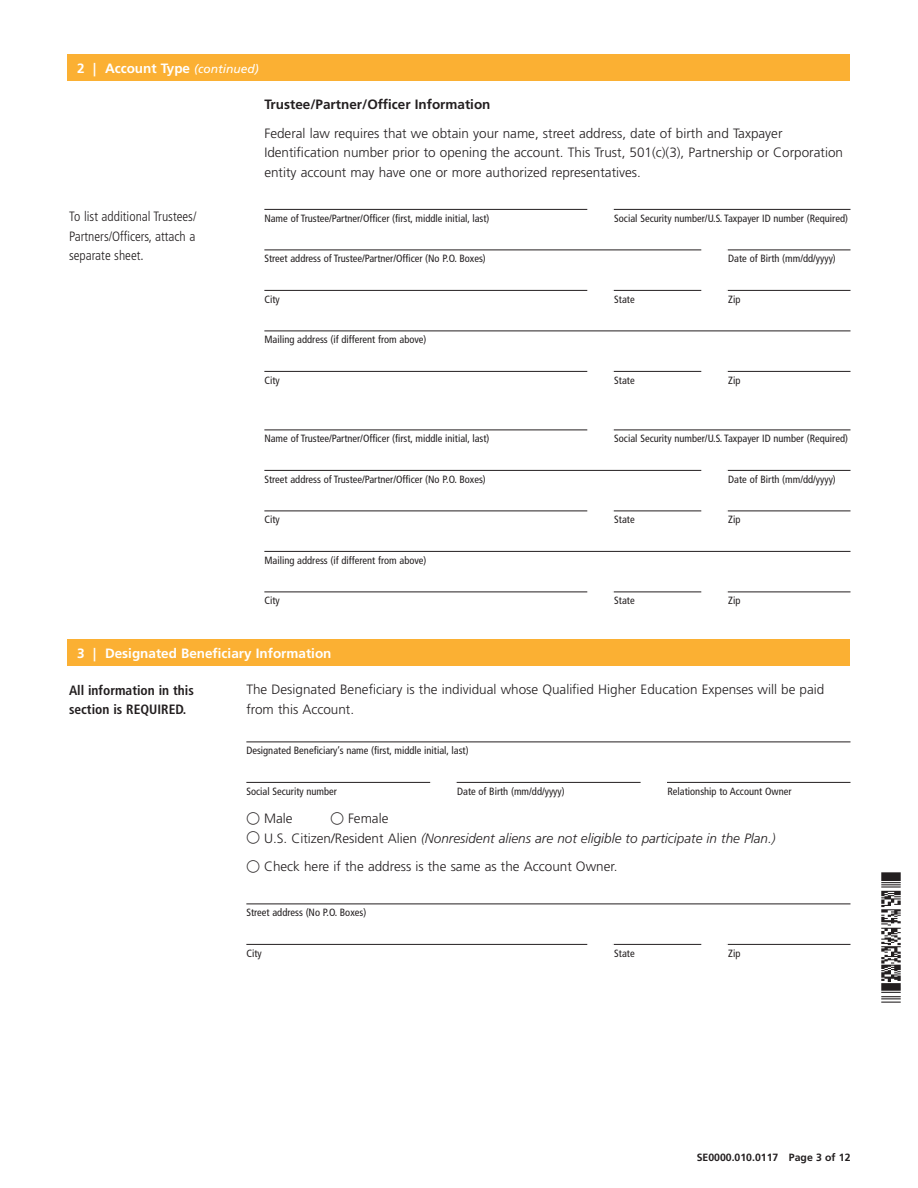
<style>
.page{position:relative;width:918px;height:1188px;background:#fff}
.page>*{position:absolute;margin:0;border:0;box-sizing:border-box;transform-origin:0 0}
.t1{font:300 13.5px/19.5px "Frutiger LT Std";color:#231f20}
.t2{font:italic 300 13.5px/19.5px "Frutiger LT Std";color:#231f20}
.t3{font:300 condensed 13.5px/19.5px "Frutiger LT Std";color:#231f20;text-align:justify}
.t4{font:700 13.5px "Frutiger LT Std";color:#fff}
.t5{font:700 condensed 13.5px/19.5px "Frutiger LT Std";color:#231f20}
.t6{font:700 13.5px "Frutiger LT Std";color:#231f20}
.t7{font:condensed 10.5px "Frutiger LT Std";color:#231f20}
.t8{font:700 10.5px "Frutiger LT Std";color:#231f20}
.s1{font-weight:400;font-style:italic;font-size:12px}
.s2{font-style:normal}
</style>
<div class="page">
<div style="left:68px;top:54px;width:782px;height:27px;background:#fbb033"></div>
<img style="left:881px;top:872px;width:20px;height:131px">
<div style="left:68px;top:639px;width:782px;height:27px;background:#fbb033"></div>
<hr style="left:246px;top:742px;width:604px;height:1px;background:#231f20">
<hr style="left:246px;top:782px;width:604px;height:1px;background:#231f20">
<hr style="left:246px;top:904px;width:604px;height:1px;background:#231f20">
<hr style="left:246px;top:944px;width:604px;height:1px;background:#231f20">
<hr style="left:264px;top:209px;width:586px;height:1px;background:#231f20">
<hr style="left:264px;top:250px;width:586px;height:1px;background:#231f20">
<hr style="left:264px;top:290px;width:586px;height:1px;background:#231f20">
<hr style="left:264px;top:331px;width:586px;height:1px;background:#231f20">
<hr style="left:264px;top:371px;width:586px;height:1px;background:#231f20">
<hr style="left:264px;top:430px;width:586px;height:1px;background:#231f20">
<hr style="left:264px;top:470px;width:586px;height:1px;background:#231f20">
<hr style="left:264px;top:511px;width:586px;height:1px;background:#231f20">
<hr style="left:264px;top:551px;width:586px;height:1px;background:#231f20">
<hr style="left:264px;top:592px;width:586px;height:1px;background:#231f20">
<p class="t4" style="left:77px;top:60px;width:183px">2 | Account Type <span class="s1">(continued)</span></p>
<p class="t3" style="left:69px;top:207px;width:129px">To list additional Trustees/ Partners/Officers, attach a separate sheet.</p>
<p class="t6" style="left:264px;top:97px;width:228px">Trustee/Partner/Officer Information</p>
<p class="t1" style="left:264px;top:123px;width:580px">Federal law requires that we obtain your name, street address, date of birth and Taxpayer<br>Identification number prior to opening the account. This Trust, 501(c)(3), Partnership or Corporation entity account may have one or more authorized representatives.</p>
<p class="t7" style="left:264px;top:212px;width:227px">Name of Trustee/Partner/Officer (first, middle initial, last)</p>
<p class="t7" style="left:587px;top:212px;width:263px"><sup>■</sup>Social Security number/U.S. Taxpayer ID number (Required)</p>
<p class="t7" style="left:264px;top:252px;width:223px">Street address of Trustee/Partner/Officer (No P.O. Boxes)</p>
<p class="t7" style="left:264px;top:293px;width:17px">City</p>
<p class="t7" style="left:264px;top:333px;width:164px">Mailing address (if different from above)</p>
<p class="t7" style="left:264px;top:374px;width:17px">City</p>
<p class="t7" style="left:264px;top:432px;width:227px">Name of Trustee/Partner/Officer (first, middle initial, last)</p>
<p class="t7" style="left:264px;top:473px;width:223px">Street address of Trustee/Partner/Officer (No P.O. Boxes)</p>
<p class="t7" style="left:264px;top:513px;width:17px">City</p>
<p class="t7" style="left:264px;top:554px;width:164px">Mailing address (if different from above)</p>
<p class="t7" style="left:264px;top:594px;width:17px">City</p>
<p class="t7" style="left:701px;top:252px;width:137px"><sup>■</sup>Date of Birth (mm/dd/yyyy)</p>
<p class="t7" style="left:587px;top:293px;width:49px"><sup>■</sup>State</p>
<p class="t7" style="left:701px;top:293px;width:41px"><sup>■</sup>Zip</p>
<p class="t7" style="left:587px;top:374px;width:49px"><sup>■</sup>State</p>
<p class="t7" style="left:701px;top:374px;width:41px"><sup>■</sup>Zip</p>
<p class="t7" style="left:587px;top:432px;width:263px"><sup>■</sup>Social Security number/U.S. Taxpayer ID number (Required)</p>
<p class="t7" style="left:701px;top:473px;width:137px"><sup>■</sup>Date of Birth (mm/dd/yyyy)</p>
<p class="t7" style="left:587px;top:513px;width:49px"><sup>■</sup>State</p>
<p class="t7" style="left:701px;top:513px;width:41px"><sup>■</sup>Zip</p>
<p class="t7" style="left:587px;top:594px;width:49px"><sup>■</sup>State</p>
<p class="t7" style="left:701px;top:594px;width:41px"><sup>■</sup>Zip</p>
<p class="t4" style="left:77px;top:645px;width:256px">3 | Designated Beneficiary Information</p>
<p class="t1" style="left:246px;top:680px;width:580px">The Designated Beneficiary is the individual whose Qualified Higher Education Expenses will be paid from this Account.</p>
<p class="t7" style="left:246px;top:744px;width:224px">Designated Beneficiary’s name (first, middle initial, last)</p>
<p class="t7" style="left:246px;top:785px;width:92px">Social Security number</p>
<p class="t5" style="left:69px;top:680px;width:126px">All information in this section is REQUIRED.</p>
<p class="t7" style="left:430px;top:785px;width:137px"><sup>■</sup>Date of Birth (mm/dd/yyyy)</p>
<p class="t7" style="left:640px;top:785px;width:153px"><sup>■</sup>Relationship to Account Owner</p>
<p class="t2" style="left:264px;top:809px;width:513px;text-indent:84px"><span class="s2">Female<br>U.S. Citizen/Resident Alien</span> (Nonresident aliens are not eligible to participate in the Plan.)</p>
<p class="t1" style="left:264px;top:857px;width:355px">Check here if the address is the same as the Account Owner.</p>
<p class="t7" style="left:246px;top:906px;width:121px">Street address (No P.O. Boxes)</p>
<p class="t7" style="left:246px;top:947px;width:17px">City</p>
<p class="t1" style="left:264px;top:809px;width:30px">Male</p>
<p class="t7" style="left:587px;top:947px;width:49px"><sup>■</sup>State</p>
<p class="t7" style="left:701px;top:947px;width:41px"><sup>■</sup>Zip</p>
<p class="t8" style="left:697px;top:1151px;width:155px">SE0000.010.0117 Page 3 of 12</p>
</div>
